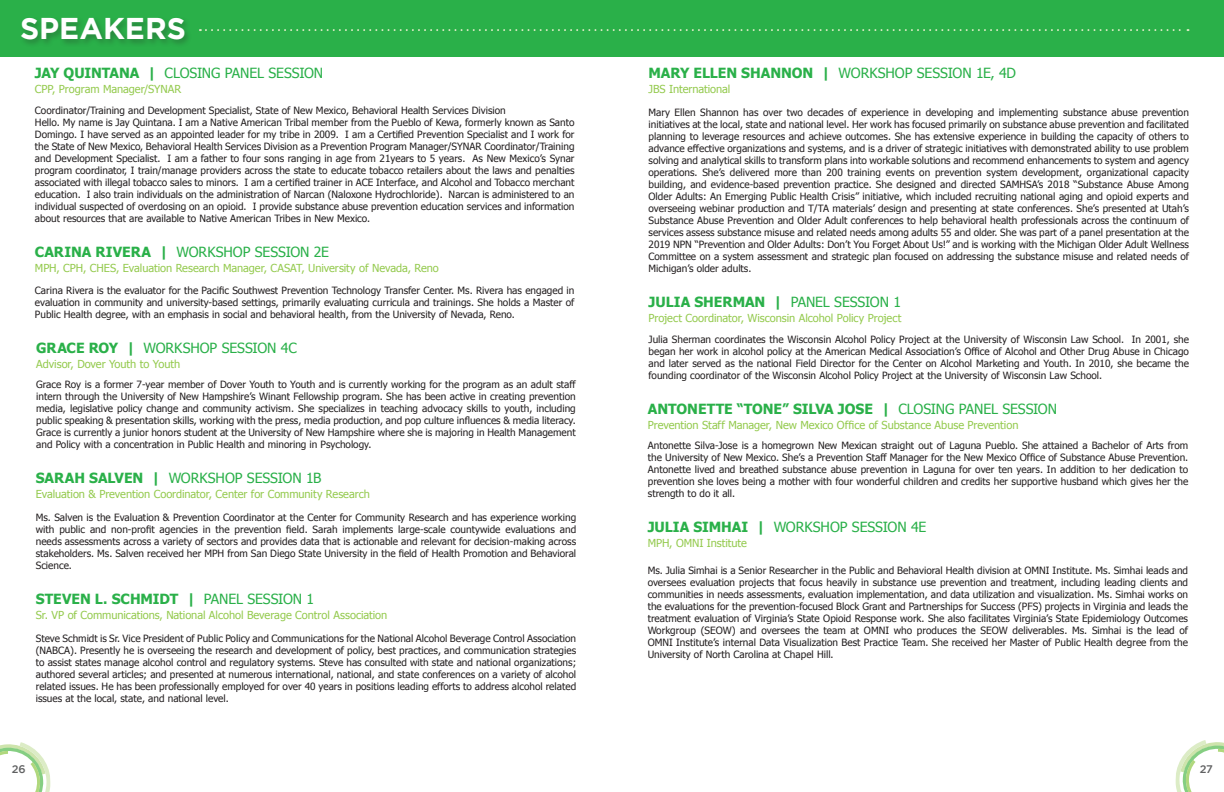
<style>
.page{position:relative;width:1224px;height:792px;background:#fff}
.page>*{position:absolute;margin:0;border:0;box-sizing:border-box;transform-origin:0 0}
.t1{font:700 30px "Gotham";color:#fff}
.t2{font:14px "Tahoma";letter-spacing:-.005em;color:#2ab049}
.t3{font:700 14px "Tahoma";letter-spacing:-.005em;color:#2ab049}
.t4{font:11px "Tahoma";letter-spacing:-.005em;color:#94ca4e}
.t5{font:500 11px "Gotham";color:#606162}
.t6{font:10px/12px "Tahoma";color:#231f20;text-align:justify}
.s1{font-weight:700}
.s2{font-weight:400}
</style>
<div class="page">
<div style="left:0;top:0;width:1224px;height:56px;background:#2ab049"></div>
<svg style="left:0;top:742px;width:51px;height:50px"></svg>
<svg style="left:1175px;top:740px;width:49px;height:52px"></svg>
<div style="left:20px;top:16px;width:173px;height:32px;background:#231f20;opacity:.3"></div>
<svg style="left:200px;top:29px;width:989px;height:2px"></svg>
<h1 class="t1" style="left:20px;top:11px;width:168px">SPEAKERS</h1>
<p class="t2" style="left:35px;top:64px;width:290px"><span class="s1">JAY QUINTANA |</span> CLOSING PANEL SESSION</p>
<p class="t4" style="left:35px;top:82px;width:148px">CPP, Program Manager/SYNAR</p>
<p class="t6" style="left:35px;top:104px;width:472px">Coordinator/Training and Development Specialist, State of New Mexico, Behavioral Health Services Division</p>
<p class="t6" style="left:35px;top:116px;width:541px">Hello. My name is Jay Quintana. I am a Native American Tribal member from the Pueblo of Kewa, formerly known as Santo Domingo. I have served as an appointed leader for my tribe in 2009. I am a Certified Prevention Specialist and I work for the State of New Mexico, Behavioral Health Services Division as a Prevention Program Manager/SYNAR Coordinator/Training and Development Specialist. I am a father to four sons ranging in age from 21years to 5 years. As New Mexico’s Synar program coordinator, I train/manage providers across the state to educate tobacco retailers about the laws and penalties associated with illegal tobacco sales to minors. I am a certified trainer in ACE Interface, and Alcohol and Tobacco merchant education. I also train individuals on the administration of Narcan (Naloxone Hydrochloride). Narcan is administered to an individual suspected of overdosing on an opioid. I provide substance abuse prevention education services and information about resources that are available to Native American Tribes in New Mexico.</p>
<p class="t2" style="left:35px;top:242px;width:296px"><span class="s1">CARINA RIVERA |</span> WORKSHOP SESSION 2E</p>
<p class="t4" style="left:35px;top:261px;width:405px">MPH, CPH, CHES, Evaluation Research Manager, CASAT, University of Nevada, Reno</p>
<p class="t6" style="left:35px;top:284px;width:541px">Carina Rivera is the evaluator for the Pacific Southwest Prevention Technology Transfer Center. Ms. Rivera has engaged in evaluation in community and university-based settings, primarily evaluating curricula and trainings. She holds a Master of Public Health degree, with an emphasis in social and behavioral health, from the University of Nevada, Reno.</p>
<p class="t2" style="left:36px;top:338px;width:262px"><span class="s1">GRACE ROY |</span> WORKSHOP SESSION 4C</p>
<p class="t4" style="left:36px;top:356px;width:146px">Advisor, Dover Youth to Youth</p>
<p class="t6" style="left:36px;top:378px;width:541px">Grace Roy is a former 7-year member of Dover Youth to Youth and is currently working for the program as an adult staff intern through the University of New Hampshire’s Winant Fellowship program. She has been active in creating prevention media, legislative policy change and community activism. She specializes in teaching advocacy skills to youth, including public speaking &amp; presentation skills, working with the press, media production, and pop culture influences &amp; media literacy.<br>Grace is currently a junior honors student at the University of New Hampshire where she is majoring in Health Management and Policy with a concentration in Public Health and minoring in Psychology.</p>
<p class="t2" style="left:36px;top:469px;width:287px"><span class="s1">SARAH SALVEN |</span> WORKSHOP SESSION 1B</p>
<p class="t4" style="left:36px;top:487px;width:336px">Evaluation &amp; Prevention Coordinator, Center for Community Research</p>
<p class="t6" style="left:36px;top:511px;width:542px">Ms. Salven is the Evaluation &amp; Prevention Coordinator at the Center for Community Research and has experience working with public and non-profit agencies in the prevention field. Sarah implements large-scale countywide evaluations and needs assessments across a variety of sectors and provides data that is actionable and relevant for decision-making across stakeholders. Ms. Salven received her MPH from San Diego State University in the field of Health Promotion and Behavioral Science.</p>
<p class="t3" style="left:36px;top:589px;width:280px">STEVEN L. SCHMIDT | <span class="s2">PANEL SESSION 1</span></p>
<p class="t4" style="left:36px;top:607px;width:353px">Sr. VP of Communications, National Alcohol Beverage Control Association</p>
<p class="t6" style="left:36px;top:631px;width:542px">Steve Schmidt is Sr. Vice President of Public Policy and Communications for the National Alcohol Beverage Control Association (NABCA). Presently he is overseeing the research and development of policy, best practices, and communication strategies to assist states manage alcohol control and regulatory systems. Steve has consulted with state and national organizations; authored several articles; and presented at numerous international, national, and state conferences on a variety of alcohol related issues. He has been professionally employed for over 40 years in positions leading efforts to address alcohol related issues at the local, state, and national level.</p>
<p class="t2" style="left:649px;top:64px;width:369px"><span class="s1">MARY ELLEN SHANNON |</span> WORKSHOP SESSION 1E, 4D</p>
<p class="t4" style="left:649px;top:82px;width:83px">JBS International</p>
<p class="t6" style="left:649px;top:106px;width:542px">Mary Ellen Shannon has over two decades of experience in developing and implementing substance abuse prevention initiatives at the local, state and national level. Her work has focused primarily on substance abuse prevention and facilitated planning to leverage resources and achieve outcomes. She has extensive experience in building the capacity of others to advance effective organizations and systems, and is a driver of strategic initiatives with demonstrated ability to use problem solving and analytical skills to transform plans into workable solutions and recommend enhancements to system and agency operations. She’s delivered more than 200 training events on prevention system development, organizational capacity building, and evidence-based prevention practice. She designed and directed SAMHSA’s 2018 “Substance Abuse Among Older Adults: An Emerging Public Health Crisis” initiative, which included recruiting national aging and opioid experts and overseeing webinar production and T/TA materials’ design and presenting at state conferences. She’s presented at Utah’s Substance Abuse Prevention and Older Adult conferences to help behavioral health professionals across the continuum of services assess substance misuse and related needs among adults 55 and older. She was part of a panel presentation at the 2019 NPN “Prevention and Older Adults: Don’t You Forget About Us!” and is working with the Michigan Older Adult Wellness Committee on a system assessment and strategic plan focused on addressing the substance misuse and related needs of Michigan’s older adults.</p>
<p class="t3" style="left:649px;top:292px;width:254px">JULIA SHERMAN | <span class="s2">PANEL SESSION 1</span></p>
<p class="t4" style="left:649px;top:311px;width:254px">Project Coordinator, Wisconsin Alcohol Policy Project</p>
<p class="t6" style="left:649px;top:333px;width:542px">Julia Sherman coordinates the Wisconsin Alcohol Policy Project at the University of Wisconsin Law School. In 2001, she began her work in alcohol policy at the American Medical Association’s Office of Alcohol and Other Drug Abuse in Chicago and later served as the national Field Director for the Center on Alcohol Marketing and Youth. In 2010, she became the founding coordinator of the Wisconsin Alcohol Policy Project at the University of Wisconsin Law School.</p>
<p class="t3" style="left:648px;top:399px;width:411px">ANTONETTE “TONE” SILVA JOSE | <span class="s2">CLOSING PANEL SESSION</span></p>
<p class="t4" style="left:648px;top:417px;width:372px">Prevention Staff Manager, New Mexico Office of Substance Abuse Prevention</p>
<p class="t6" style="left:648px;top:439px;width:542px">Antonette Silva-Jose is a homegrown New Mexican straight out of Laguna Pueblo. She attained a Bachelor of Arts from the University of New Mexico. She’s a Prevention Staff Manager for the New Mexico Office of Substance Abuse Prevention.<br>Antonette lived and breathed substance abuse prevention in Laguna for over ten years. In addition to her dedication to prevention she loves being a mother with four wonderful children and credits her supportive husband which gives her the strength to do it all.</p>
<p class="t2" style="left:648px;top:518px;width:280px"><span class="s1">JULIA SIMHAI |</span> WORKSHOP SESSION 4E</p>
<p class="t4" style="left:648px;top:536px;width:101px">MPH, OMNI Institute</p>
<p class="t6" style="left:648px;top:564px;width:542px">Ms. Julia Simhai is a Senior Researcher in the Public and Behavioral Health division at OMNI Institute. Ms. Simhai leads and oversees evaluation projects that focus heavily in substance use prevention and treatment, including leading clients and communities in needs assessments, evaluation implementation, and data utilization and visualization. Ms. Simhai works on the evaluations for the prevention-focused Block Grant and Partnerships for Success (PFS) projects in Virginia and leads the treatment evaluation of Virginia’s State Opioid Response work. She also facilitates Virginia’s State Epidemiology Outcomes Workgroup (SEOW) and oversees the team at OMNI who produces the SEOW deliverables. Ms. Simhai is the lead of OMNI Institute’s internal Data Visualization Best Practice Team. She received her Master of Public Health degree from the University of North Carolina at Chapel Hill.</p>
<p class="t5" style="left:12px;top:763px;width:15px">26</p>
<p class="t5" style="left:1200px;top:763px;width:15px">27</p>
</div>
